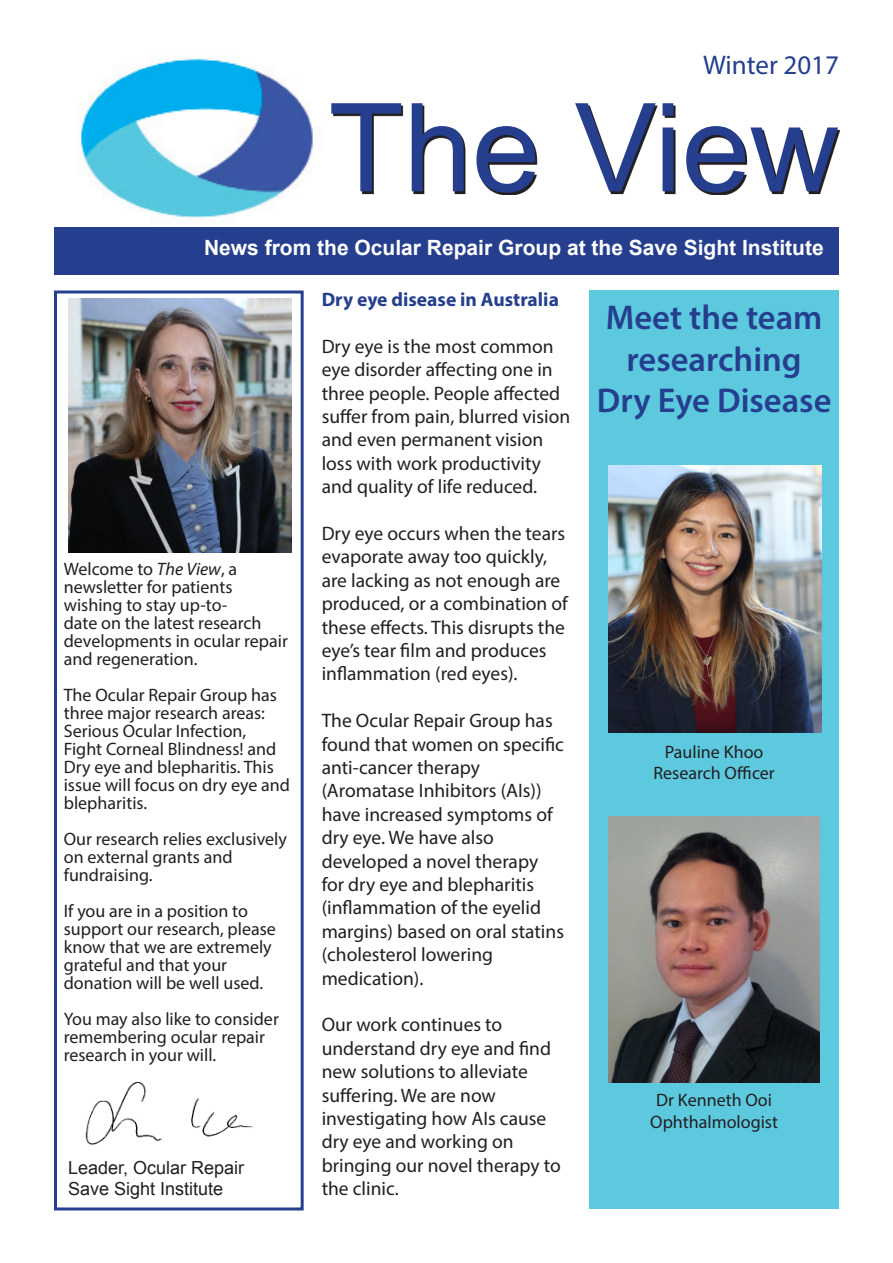
<style>
.page{position:relative;width:893px;height:1263px;background:#fff}
.page>*{position:absolute;margin:0;border:0;box-sizing:border-box;transform-origin:0 0}
.t1{font:123px "Arial";color:#253f8e}
.t2{font:600 34.5px/41.4px "Myriad Pro";color:#253f8e;text-align:center}
.t3{font:27px "Myriad Pro";color:#253f8e}
.t4{font:700 21px "Arial";color:#fff}
.t5{font:19.5px/23.4px "Myriad Pro";color:#231f20}
.t6{font:700 19.5px "Myriad Pro";color:#253f8e}
.t7{font:18px/18px "Myriad Pro";color:#231f20}
.t8{font:18px/21px "Arial";color:#231f20}
.s1{font-style:italic}
</style>
<div class="page">
<div style="left:589px;top:290px;width:250px;height:919px;background:#5cc9df"></div>
<img style="left:80px;top:58px;width:234px;height:160px">
<svg style="left:333px;top:105px;width:507px;height:90px"></svg>
<div style="left:54px;top:227px;width:785px;height:47px;background:#253f8e"></div>
<img style="left:68px;top:299px;width:223px;height:254px">
<img style="left:85px;top:1082px;width:168px;height:63px">
<img style="left:608px;top:466px;width:213px;height:266px">
<img style="left:608px;top:816px;width:212px;height:267px">
<div style="left:54px;top:290px;width:250px;height:920px;border:3px solid #253f8e"></div>
<h3 class="t3" style="left:703px;top:49px;width:137px">Winter 2017</h3>
<h1 class="t1" style="left:328px;top:80px;width:512px">The View</h1>
<p class="t4" style="left:204px;top:236px;width:621px">News from the Ocular Repair Group at the Save Sight Institute</p>
<p class="t7" style="left:64px;top:559px;width:226px">Welcome to <span class="s1">The View</span>, a newsletter for patients wishing to stay up-to-<br>date on the latest research developments in ocular repair and regeneration.</p>
<p class="t7" style="left:64px;top:685px;width:228px">The Ocular Repair Group has three major research areas:<br>Serious Ocular Infection,<br>Fight Corneal Blindness! and<br>Dry eye and blepharitis. This issue will focus on dry eye and blepharitis.</p>
<p class="t7" style="left:64px;top:829px;width:225px">Our research relies exclusively on external grants and fundraising.</p>
<p class="t7" style="left:64px;top:901px;width:214px">If you are in a position to support our research, please know that we are extremely grateful and that your donation will be well used.</p>
<p class="t7" style="left:64px;top:1009px;width:217px">You may also like to consider remembering ocular repair research in your will.</p>
<p class="t8" style="left:68px;top:1157px;width:178px">Leader, Ocular Repair<br>Save Sight Institute</p>
<p class="t6" style="left:322px;top:287px;width:239px">Dry eye disease in Australia</p>
<p class="t5" style="left:322px;top:334px;width:250px">Dry eye is the most common eye disorder affecting one in three people. People affected suffer from pain, blurred vision and even permanent vision loss with work productivity and quality of life reduced.</p>
<p class="t5" style="left:322px;top:521px;width:248px">Dry eye occurs when the tears evaporate away too quickly, are lacking as not enough are produced, or a combination of these effects. This disrupts the eye’s tear film and produces inflammation (red eyes).</p>
<p class="t5" style="left:322px;top:709px;width:244px">The Ocular Repair Group has found that women on specific anti-cancer therapy (Aromatase Inhibitors (AIs)) have increased symptoms of dry eye. We have also developed a novel therapy for dry eye and blepharitis (inflammation of the eyelid margins) based on oral statins (cholesterol lowering medication).</p>
<p class="t5" style="left:322px;top:1013px;width:241px">Our work continues to understand dry eye and find new solutions to alleviate suffering. We are now investigating how AIs cause dry eye and working on bringing our novel therapy to the clinic.</p>
<h2 class="t2" style="left:597px;top:296px;width:236px">Meet the team researching<br>Dry Eye Disease</h2>
<p class="t7" style="left:653px;top:740px;width:123px;line-height:21.6px;text-align:center">Pauline Khoo<br>Research Officer</p>
<p class="t7" style="left:650px;top:1089px;width:129px;line-height:21.6px;text-align:center">Dr Kenneth Ooi<br>Ophthalmologist</p>
</div>
